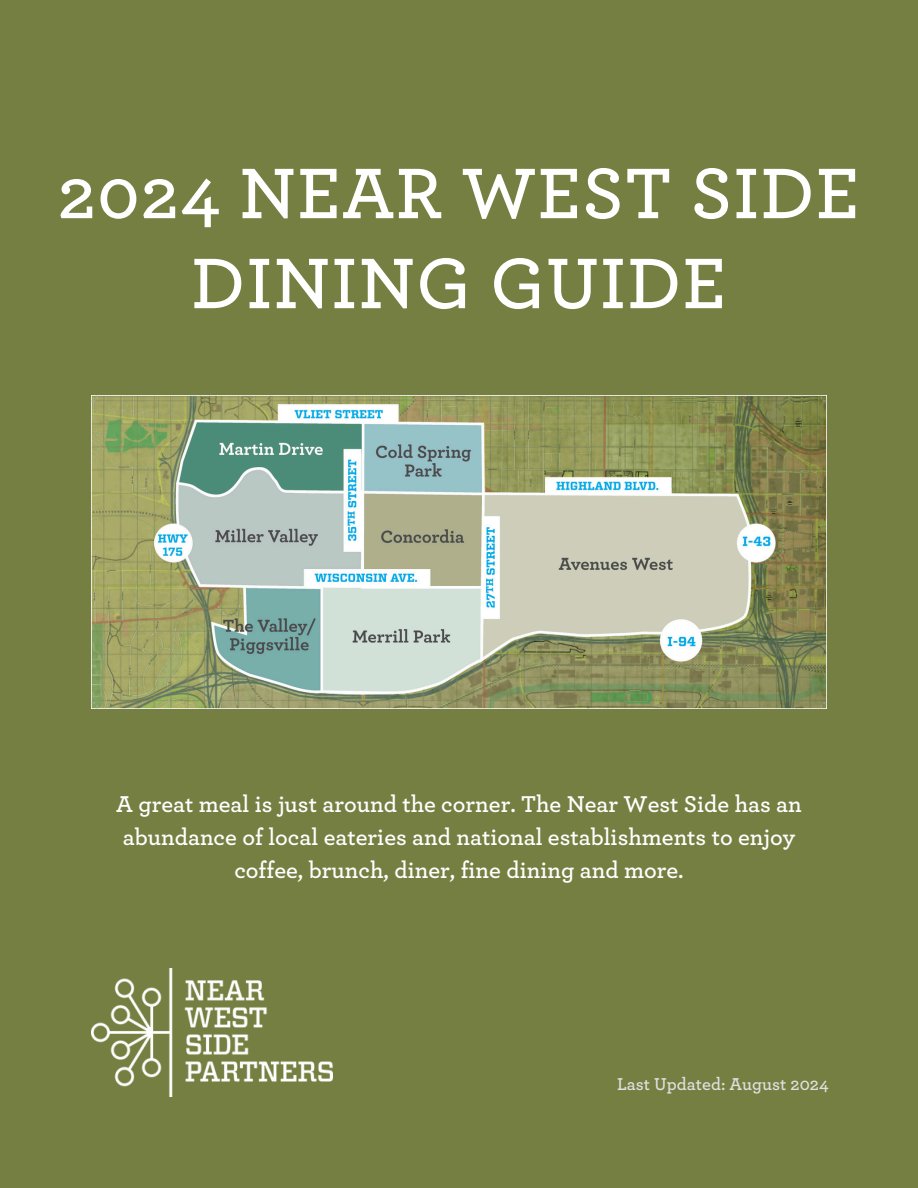
<style>
.page{position:relative;width:918px;height:1188px;background:#757f41}
.page>*{position:absolute;margin:0;border:0;box-sizing:border-box;transform-origin:0 0}
.t1{font:600 75px/90px "Archer";letter-spacing:.015em;color:#fff;text-align:center}
.t2{font:600 24px/32.7px "Archer";color:#fff;text-align:center}
.t3{font:600 18px "Archer";color:#dfdfdf}
</style>
<div class="page">
<img style="left:92px;top:968px;width:241px;height:129px">
<img style="left:92px;top:396px;width:734px;height:313px">
<h2 class="t1" style="left:58px;top:151px;width:803px">2024 NEAR WEST SIDE<br>DINING GUIDE</h2>
<p class="t2" style="left:116px;top:789px;width:687px">A great meal is just around the corner. The Near West Side has an abundance of local eateries and national establishments to enjoy coffee, brunch, diner, fine dining and more.</p>
<p class="t3" style="left:617px;top:1076px;width:213px">Last Updated: August 2024</p>
</div>
